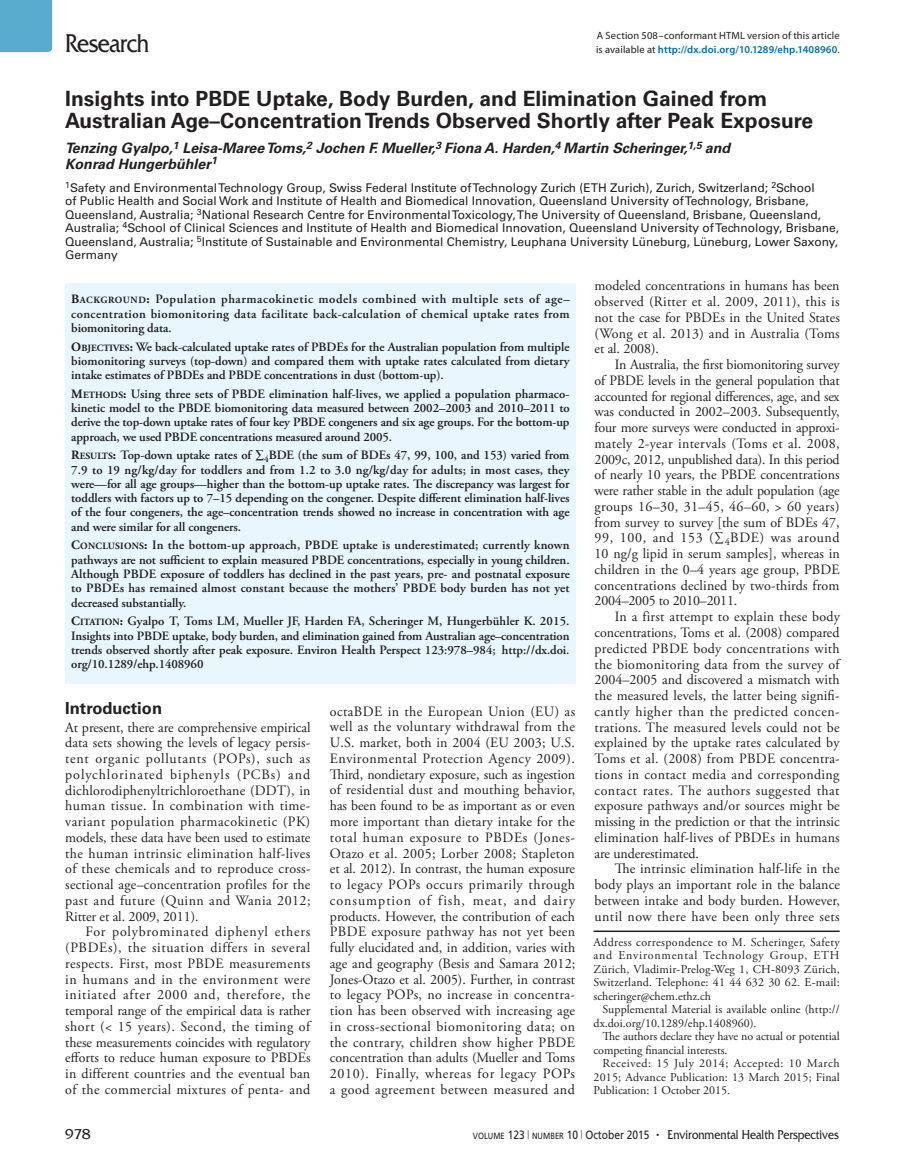
<style>
.page{position:relative;width:905px;height:1175px;background:#fff}
.page>*{position:absolute;margin:0;border:0;box-sizing:border-box;transform-origin:0 0}
.t1{font:27px "Friz Quadrata Std";letter-spacing:-.02em;color:#231f20;scale:.85 1}
.t2{font:700 21px/22.5px "Univers LT Std";color:#231f20}
.t3{font:700 16.5px "Univers LT Std";color:#231f20}
.t4{font:15px "Friz Quadrata Std";color:#231f20}
.t5{font:14.25px/15.8px "Adobe Garamond Pro";letter-spacing:.015em;color:#231f20;text-align:justify}
.t6{font:italic 700 14.25px/15.8px "Univers LT Std";color:#231f20}
.t7{font:13.5px "Friz Quadrata Std";color:#231f20;scale:.85 1}
.t8{font:600 12.75px/14.2px "Adobe Garamond Pro";letter-spacing:-.005em;color:#231f20;text-align:justify}
.t9{font:12px/13.5px "Univers LT Std";color:#231f20}
.t10{font:12px/13.5px "Adobe Garamond Pro";color:#231f20;text-align:justify}
.t11{font:10.5px/13.5px "Myriad Pro";letter-spacing:.015em;color:#231f20}
.s1{font-weight:600;color:#006bb2}
.s2{font-weight:700}
.s3{font-weight:700;font-size:9.6px}
.s4{font-family:"Frutiger LT Std";font-size:9px}
.s5{font-family:"Frutiger LT Std";font-size:12px}
.s6{font-family:"Frutiger LT Std";font-weight:300;font-size:9px}
.s7{font-size:12px}
</style>
<div class="page">
<div style="left:0;top:0;width:52px;height:52px;background:#59accd"></div>
<hr style="left:593px;top:930px;width:246px;height:2px;background:#231f20">
<div style="left:65px;top:284px;width:510px;height:400px;background:#e8f6fd"></div>
<h1 class="t1" style="left:65px;top:28px;width:100px">Research</h1>
<p class="t11" style="left:596px;top:29px;width:245px">A Section 508–conformant HTML version of this article is available at <span class="s1">http://dx.doi.org/10.1289/ehp.1408960</span>.</p>
<h2 class="t2" style="left:65px;top:87px;width:749px">Insights into PBDE Uptake, Body Burden, and Elimination Gained from<br>Australian Age–Concentration Trends Observed Shortly after Peak Exposure</h2>
<p class="t6" style="left:65px;top:141px;width:666px">Tenzing Gyalpo,<sup>1</sup> Leisa-Maree Toms,<sup>2</sup> Jochen F. Mueller,<sup>3</sup> Fiona A. Harden,<sup>4</sup> Martin Scheringer,<sup>1,5</sup> and<br>Konrad Hungerbühler<sup>1</sup></p>
<p class="t9" style="left:65px;top:181px;width:775px"><sup>1</sup>Safety and Environmental Technology Group, Swiss Federal Institute of Technology Zurich (ETH Zurich), Zurich, Switzerland; <sup>2</sup>School<br>of Public Health and Social Work and Institute of Health and Biomedical Innovation, Queensland University of Technology, Brisbane, Queensland, Australia; <sup>3</sup>National Research Centre for Environmental Toxicology, The University of Queensland, Brisbane, Queensland, Australia; <sup>4</sup>School of Clinical Sciences and Institute of Health and Biomedical Innovation, Queensland University of Technology, Brisbane, Queensland, Australia; <sup>5</sup>Institute of Sustainable and Environmental Chemistry, Leuphana University Lüneburg, Lüneburg, Lower Saxony, Germany</p>
<p class="t8" style="left:71px;top:292px;width:500px"><span class="s2">B</span><span class="s3">ACKGROUND</span><span class="s2">:</span> Population pharmacokinetic models combined with multiple sets of age– concentration biomonitoring data facilitate back-calculation of chemical uptake rates from biomonitoring data.</p>
<p class="t8" style="left:71px;top:339px;width:500px"><span class="s2">O</span><span class="s3">BJECTIVES</span><span class="s2">:</span> We back-calculated uptake rates of PBDEs for the Australian population from multiple biomonitoring surveys (top-down) and compared them with uptake rates calculated from dietary intake estimates of PBDEs and PBDE concentrations in dust (bottom-up).</p>
<p class="t8" style="left:71px;top:387px;width:500px"><span class="s2">M</span><span class="s3">ETHODS</span><span class="s2">:</span> Using three sets of PBDE elimination half-lives, we applied a population pharmaco&shy;kinetic model to the PBDE biomonitoring data measured between 2002–2003 and 2010–2011 to derive the top-down uptake rates of four key PBDE congeners and six age groups. For the bottom-up approach, we used PBDE concentrations measured around 2005.</p>
<p class="t8" style="left:71px;top:448px;width:500px"><span class="s2">R</span><span class="s3">ESULTS</span><span class="s2">:</span> Top-down uptake rates of ∑<sub>4</sub>BDE (the sum of BDEs 47, 99, 100, and 153) varied from 7.9 to 19 ng/kg/day for toddlers and from 1.2 to 3.0 ng/kg/day for adults; in most cases, they were—for all age groups—higher than the bottom-up uptake rates. The discrepancy was largest for toddlers with factors up to 7–15 depending on the congener. Despite different elimination half-lives of the four congeners, the age–concentration trends showed no increase in concentration with age and were similar for all congeners.</p>
<p class="t8" style="left:71px;top:538px;width:500px"><span class="s2">C</span><span class="s3">ONCLUSIONS</span><span class="s2">:</span> In the bottom-up approach, PBDE uptake is underestimated; currently known pathways are not sufficient to explain measured PBDE concentrations, especially in young children.<br>Although PBDE exposure of toddlers has declined in the past years, pre- and postnatal exposure to PBDEs has remained almost constant because the mothers’ PBDE body burden has not yet decreased substantially.</p>
<p class="t8" style="left:71px;top:614px;width:500px"><span class="s2">C</span><span class="s3">ITATION</span><span class="s2">:</span> Gyalpo T, Toms LM, Mueller JF, Harden FA, Scheringer M, Hungerbühler K. 2015.<br>Insights into PBDE uptake, body burden, and elimination gained from Australian age–concentration trends observed shortly after peak exposure. Environ Health Perspect 123:978–984; http://dx.doi. org/10.1289/ehp.1408960</p>
<p class="t5" style="left:594px;top:278px;width:247px">modeled concentrations in humans has been observed (Ritter et al. 2009, 2011), this is not the case for PBDEs in the United States (Wong et al. 2013) and in Australia (Toms et al. 2008).</p>
<p class="t5" style="left:594px;top:357px;width:247px;text-indent:20px">In Australia, the first biomonitoring survey of PBDE levels in the general population that accounted for regional differences, age, and sex was conducted in 2002–2003. Subsequently, four more surveys were conducted in approxi&shy;mately 2-year intervals (Toms et al. 2008, 2009c, 2012, unpublished data). In this period of nearly 10 years, the PBDE concentrations were rather stable in the adult population (age groups 16–30, 31–45, 46–60, &gt; 60 years) from survey to survey [the sum of BDEs 47, 99, 100, and 153 (∑<sub>4</sub>BDE) was around 10 ng/g lipid in serum samples], whereas in children in the 0–4 years age group, PBDE concentrations declined by two-thirds from 2004–2005 to 2010–2011.</p>
<p class="t5" style="left:594px;top:609px;width:247px;text-indent:20px">In a first attempt to explain these body concentrations, Toms et al. (2008) compared predicted PBDE body concentrations with the biomonitoring data from the survey of 2004–2005 and discovered a mismatch with the measured levels, the latter being signifi&shy;cantly higher than the predicted concen&shy;trations. The measured levels could not be explained by the uptake rates calculated by Toms et al. (2008) from PBDE concentra&shy;tions in contact media and corresponding contact rates. The authors suggested that exposure pathways and/or sources might be missing in the prediction or that the intrinsic elimination half-lives of PBDEs in humans are underestimated.</p>
<p class="t5" style="left:594px;top:861px;width:247px;text-indent:20px">The intrinsic elimination half-life in the body plays an important role in the balance between intake and body burden. However, until now there have been only three sets</p>
<p class="t10" style="left:593px;top:935px;width:248px">Address correspondence to M. Scheringer, Safety and Environmental Technology Group, ETH Zürich, Vladimir-Prelog-Weg 1, CH-8093 Zürich, Switzerland. Telephone: 41 44 632 30 62. E-mail: scheringer@chem.ethz.ch</p>
<p class="t10" style="left:593px;top:1003px;width:248px;text-indent:9px">Supplemental Material is available online (http:// dx.doi.org/10.1289/ehp.1408960).</p>
<p class="t10" style="left:593px;top:1030px;width:247px;text-indent:9px">The authors declare they have no actual or potential competing financial interests.</p>
<p class="t10" style="left:593px;top:1057px;width:248px;text-indent:9px">Received: 15 July 2014; Accepted: 10 March 2015; Advance Publication: 13 March 2015; Final Publication: 1 October 2015.</p>
<p class="t3" style="left:65px;top:698px;width:98px">Introduction</p>
<p class="t5" style="left:65px;top:719px;width:247px">At present, there are comprehensive empirical data sets showing the levels of legacy persis&shy;tent organic pollutants (POPs), such as polychlorinated biphenyls (PCBs) and dichlorodiphenyltrichloroethane (DDT), in human tissue. In combination with time&shy;variant population pharmacokinetic (PK) models, these data have been used to estimate the human intrinsic elimination half-lives of these chemicals and to reproduce cross&shy;sectional age–concentration profiles for the past and future (Quinn and Wania 2012; Ritter et al. 2009, 2011).</p>
<p class="t5" style="left:65px;top:924px;width:247px;text-indent:20px">For polybrominated diphenyl ethers (PBDEs), the situation differs in several respects. First, most PBDE measurements in humans and in the environment were initiated after 2000 and, therefore, the temporal range of the empirical data is rather short (&lt; 15 years). Second, the timing of these measurements coincides with regulatory efforts to reduce human exposure to PBDEs in different countries and the eventual ban of the commercial mixtures of penta- and</p>
<p class="t5" style="left:330px;top:704px;width:247px">octaBDE in the European Union (EU) as well as the voluntary withdrawal from the U.S. market, both in 2004 (EU 2003; U.S.<br>Environmental Protection Agency 2009).<br>Third, nondietary exposure, such as ingestion of residential dust and mouthing behavior, has been found to be as important as or even more important than dietary intake for the total human exposure to PBDEs (Jones-Otazo et al. 2005; Lorber 2008; Stapleton et al. 2012). In contrast, the human exposure to legacy POPs occurs primarily through consumption of fish, meat, and dairy products. However, the contribution of each PBDE exposure pathway has not yet been fully elucidated and, in addition, varies with age and geography (Besis and Samara 2012; Jones-Otazo et al. 2005). Further, in contrast to legacy POPs, no increase in concentra&shy;tion has been observed with increasing age in cross-sectional biomonitoring data; on the contrary, children show higher PBDE concentration than adults (Mueller and Toms 2010). Finally, whereas for legacy POPs a good agreement between measured and</p>
<p class="t4" style="left:65px;top:1125px;width:27px">978</p>
<p class="t7" style="left:473px;top:1127px;width:432px"><span class="s4">VOLUME</span> <span class="s5">123</span> <span class="s6">|</span> <span class="s4">NUMBER</span> <span class="s5">10</span> <span class="s6">|</span> <span class="s5">October 2015</span> <span class="s7">•</span> Environmental Health Perspectives</p>
</div>
